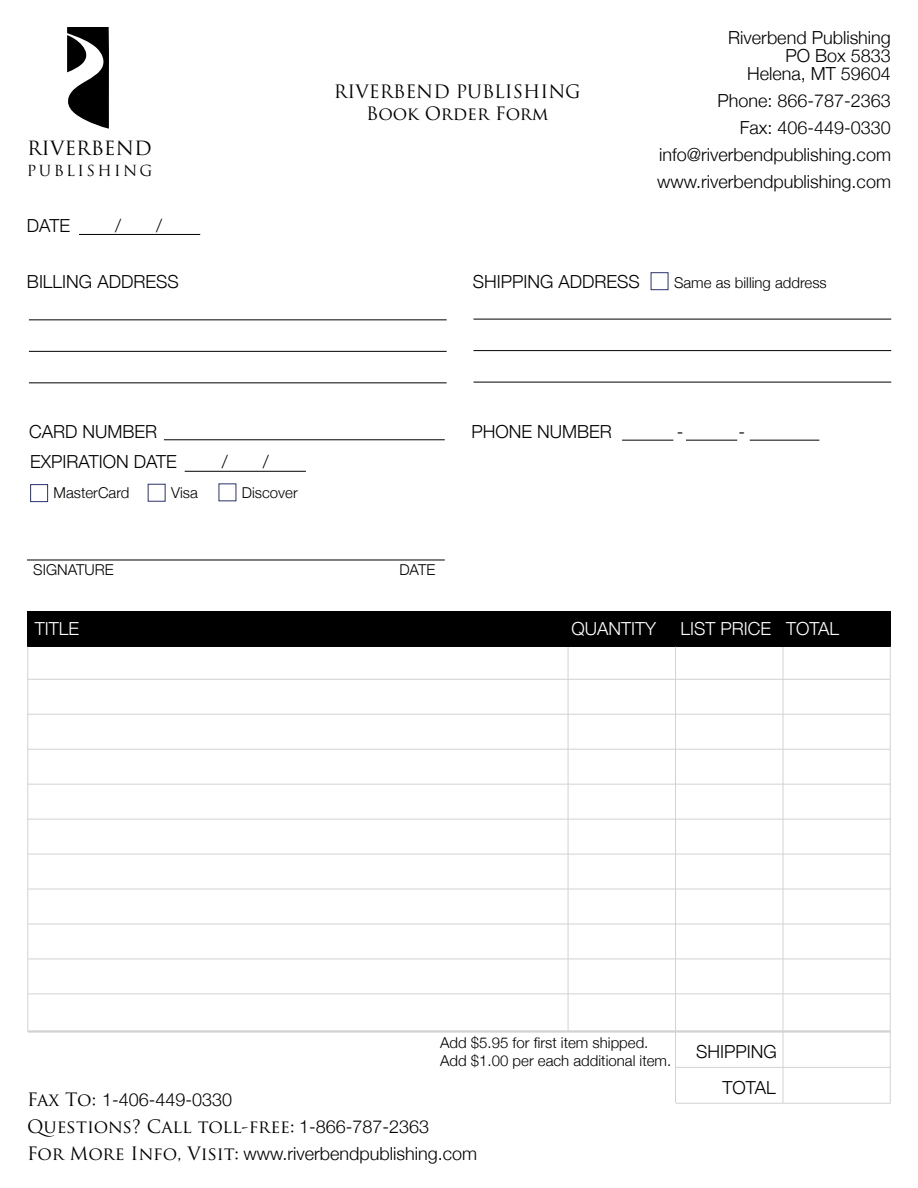
<style>
.page{position:relative;width:918px;height:1188px;background:#fff}
.page>*{position:absolute;margin:0;border:0;box-sizing:border-box;transform-origin:0 0}
.t1{font:19.05px "Trajan Pro";color:#000}
.t2{font:300 18px/27px "Helvetica Neue";color:#000;text-align:right}
.t3{font:18px/21.6px "Trajan Pro";color:#000;text-align:center}
.t4{font:300 18px "Helvetica Neue";color:#fff}
.t5{font:300 15px/18px "Helvetica Neue";color:#000}
.t6{font:14.85px "Trajan Pro";letter-spacing:.155em;color:#000}
.s1{font-family:"Trajan Pro";font-weight:400}
.s2{font-family:"Helvetica Neue";font-weight:300}
</style>
<div class="page">
<hr style="left:568px;top:647px;width:1px;height:384px;background:#d2d2d2">
<hr style="left:783px;top:647px;width:1px;height:456px;background:#d2d2d2">
<svg style="left:67px;top:27px;width:42px;height:102px"></svg>
<div style="left:27px;top:611px;width:864px;height:36px;background:#000"></div>
<hr style="left:79px;top:234px;width:121px;height:1px;background:#000">
<div style="left:30px;top:484px;width:18px;height:18px;border:1px solid #2b336e"></div>
<div style="left:148px;top:484px;width:18px;height:18px;border:1px solid #2b336e"></div>
<hr style="left:27px;top:560px;width:418px;height:1px;background:#000">
<hr style="left:164px;top:439px;width:281px;height:1px;background:#000">
<hr style="left:29px;top:319px;width:418px;height:1px;background:#000">
<hr style="left:29px;top:351px;width:418px;height:1px;background:#000">
<hr style="left:29px;top:382px;width:418px;height:1px;background:#000">
<div style="left:651px;top:272px;width:17px;height:18px;border:1px solid #2b336e"></div>
<hr style="left:890px;top:647px;width:1px;height:457px;background:#d2d2d2">
<hr style="left:27px;top:647px;width:1px;height:385px;background:#d2d2d2">
<hr style="left:622px;top:440px;width:51px;height:1px;background:#000">
<hr style="left:686px;top:440px;width:51px;height:1px;background:#000">
<hr style="left:750px;top:440px;width:69px;height:1px;background:#000">
<hr style="left:473px;top:319px;width:418px;height:1px;background:#000">
<hr style="left:473px;top:350px;width:418px;height:1px;background:#000">
<hr style="left:473px;top:382px;width:418px;height:1px;background:#000">
<hr style="left:27px;top:679px;width:863px;height:1px;background:#d2d2d2">
<hr style="left:27px;top:714px;width:863px;height:1px;background:#d2d2d2">
<hr style="left:27px;top:749px;width:863px;height:1px;background:#d2d2d2">
<hr style="left:28px;top:784px;width:863px;height:1px;background:#d2d2d2">
<hr style="left:28px;top:819px;width:863px;height:1px;background:#d2d2d2">
<hr style="left:28px;top:854px;width:863px;height:1px;background:#d2d2d2">
<hr style="left:28px;top:889px;width:863px;height:1px;background:#d2d2d2">
<hr style="left:28px;top:924px;width:863px;height:1px;background:#d2d2d2">
<hr style="left:28px;top:959px;width:863px;height:1px;background:#d2d2d2">
<hr style="left:28px;top:994px;width:863px;height:1px;background:#d2d2d2">
<hr style="left:185px;top:471px;width:121px;height:1px;background:#000">
<hr style="left:28px;top:1030px;width:862px;height:3px;background:#d2d2d2">
<hr style="left:675px;top:1067px;width:215px;height:1px;background:#d2d2d2">
<hr style="left:676px;top:1103px;width:214px;height:1px;background:#d2d2d2">
<hr style="left:675px;top:647px;width:1px;height:456px;background:#d2d2d2">
<p class="t1" style="left:27px;top:136px;width:126px">RIVERBEND</p>
<p class="t6" style="left:27px;top:161px;width:127px">PUBLISHING</p>
<p class="t2" style="left:27px;top:212px;width:45px">DATE</p>
<p class="t2" style="left:115px;top:212px;width:7px">/</p>
<p class="t2" style="left:156px;top:212px;width:7px">/</p>
<p class="t3" style="left:334px;top:81px;width:248px">RIVERBEND PUBLISHING<br>Book Order Form</p>
<p class="t2" style="left:27px;top:268px;width:153px">BILLING ADDRESS</p>
<p class="t2" style="left:473px;top:268px;width:169px">SHIPPING ADDRESS</p>
<p class="t2" style="left:728px;top:29px;width:164px;line-height:18px">Riverbend Publishing<br>PO Box 5833<br>Helena, MT 59604</p>
<p class="t2" style="left:657px;top:87px;width:235px">Phone: 866-787-2363<br>Fax: 406-449-0330 info@riverbendpublishing.com www.riverbendpublishing.com</p>
<p class="t5" style="left:674px;top:273px;width:154px">Same as billing address</p>
<p class="t2" style="left:29px;top:417px;width:130px">CARD NUMBER</p>
<p class="t2" style="left:30px;top:448px;width:148px">EXPIRATION DATE</p>
<p class="t2" style="left:222px;top:448px;width:7px">/</p>
<p class="t2" style="left:263px;top:448px;width:7px">/</p>
<p class="t5" style="left:54px;top:484px;width:77px">MasterCard</p>
<p class="t5" style="left:171px;top:483px;width:28px">Visa</p>
<p class="t5" style="left:33px;top:561px;width:82px">SIGNATURE</p>
<p class="t5" style="left:242px;top:483px;width:57px">Discover</p>
<p class="t2" style="left:471px;top:418px;width:142px">PHONE NUMBER</p>
<p class="t2" style="left:677px;top:418px;width:8px">-</p>
<p class="t2" style="left:739px;top:418px;width:8px">-</p>
<p class="t5" style="left:399px;top:560px;width:37px">DATE</p>
<p class="t4" style="left:35px;top:618px;width:46px">TITLE</p>
<p class="t4" style="left:786px;top:618px;width:55px">TOTAL</p>
<p class="t4" style="left:571px;top:618px;width:86px">QUANTITY</p>
<p class="t4" style="left:680px;top:618px;width:92px">LIST PRICE</p>
<p class="t5" style="left:440px;top:1033px;width:233px">Add $5.95 for first item shipped.<br>Add $1.00 per each additional item.</p>
<p class="t2" style="left:27px;top:1085px;width:207px"><span class="s1">Fax To:</span> 1-406-449-0330</p>
<p class="t3" style="left:27px;top:1115px;width:404px">Questions? Call toll-free: <span class="s2">1-866-787-2363</span></p>
<p class="t2" style="left:27px;top:1139px;width:452px"><span class="s1">For More Info, Visit:</span> www.riverbendpublishing.com</p>
<p class="t2" style="left:696px;top:1033px;width:82px;line-height:36.6px">SHIPPING<br>TOTAL</p>
</div>
